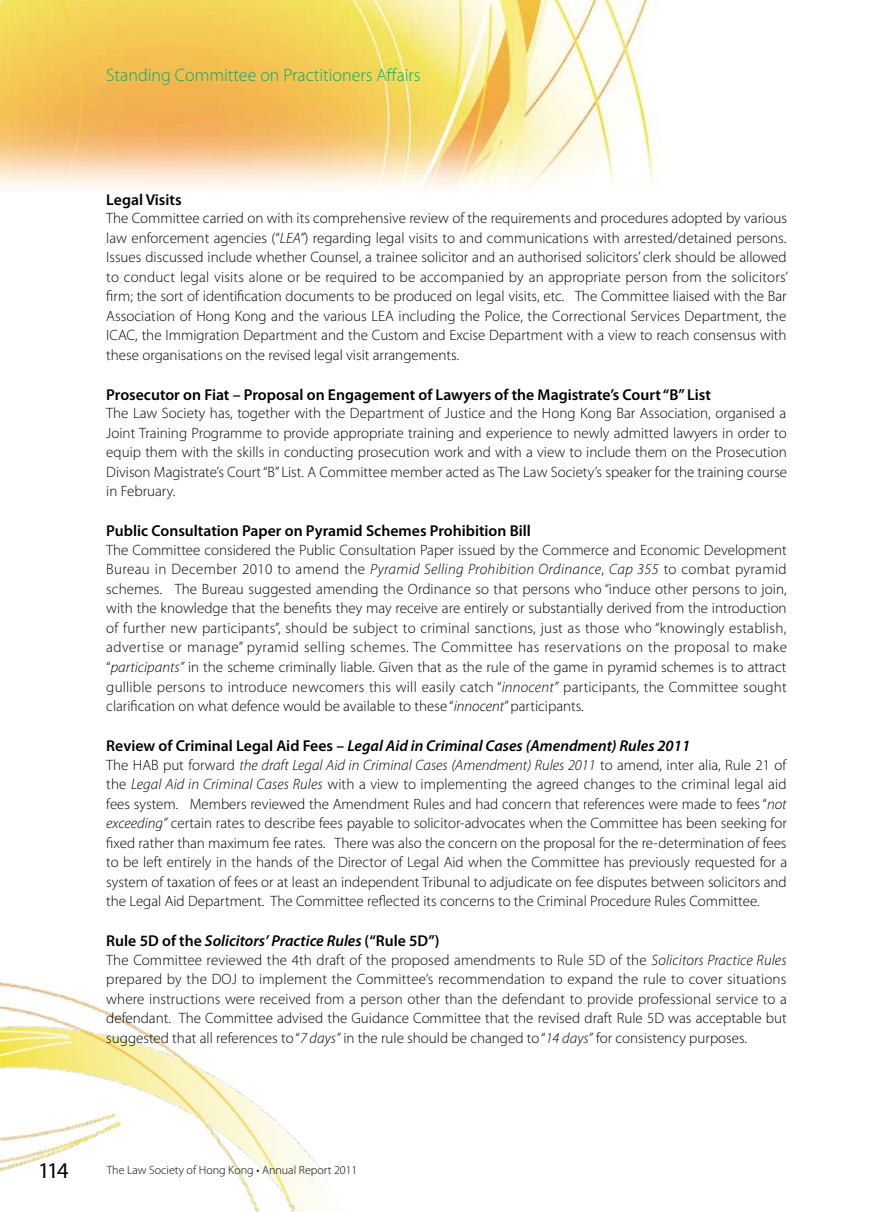
<style>
.page{position:relative;width:893px;height:1212px;background:#fff}
.page>*{position:absolute;margin:0;border:0;box-sizing:border-box;transform-origin:0 0}
.t1{font:22.5px "Myriad Pro";color:#000}
.t2{font:300 18px "Myriad Pro";color:#00ad75}
.t3{font:600 15.75px "Myriad Pro";color:#000}
.t4{font:italic 600 15.75px "Myriad Pro";color:#000}
.t5{font:300 15px/19.5px "Myriad Pro";color:#000;text-align:justify}
.t6{font:300 12px "Myriad Pro";color:#000}
.s1{font-style:italic}
.s2{font-style:normal}
</style>
<div class="page">
<img style="left:0;top:982px;width:327px;height:230px">
<img style="left:0;top:0;width:660px;height:188px">
<p class="t2" style="left:106px;top:64px;width:316px">Standing Committee on Practitioners Affairs</p>
<p class="t3" style="left:106px;top:189px;width:77px">Legal Visits</p>
<p class="t5" style="left:106px;top:209px;width:683px;text-align:left">The Committee carried on with its comprehensive review of the requirements and procedures adopted by various law enforcement agencies (“<span class="s1">LEA”</span>) regarding legal visits to and communications with arrested/detained persons.<br>Issues discussed include whether Counsel, a trainee solicitor and an authorised solicitors’ clerk should be allowed to conduct legal visits alone or be required to be accompanied by an appropriate person from the solicitors’ firm; the sort of identification documents to be produced on legal visits, etc. The Committee liaised with the Bar Association of Hong Kong and the various LEA including the Police, the Correctional Services Department, the ICAC, the Immigration Department and the Custom and Excise Department with a view to reach consensus with these organisations on the revised legal visit arrangements.</p>
<p class="t3" style="left:106px;top:384px;width:606px">Prosecutor on Fiat – Proposal on Engagement of Lawyers of the Magistrate’s Court “B” List</p>
<p class="t5" style="left:106px;top:404px;width:682px">The Law Society has, together with the Department of Justice and the Hong Kong Bar Association, organised a Joint Training Programme to provide appropriate training and experience to newly admitted lawyers in order to equip them with the skills in conducting prosecution work and with a view to include them on the Prosecution Divison Magistrate’s Court “B” List. A Committee member acted as The Law Society’s speaker for the training course in February.</p>
<p class="t3" style="left:106px;top:521px;width:426px">Public Consultation Paper on Pyramid Schemes Prohibition Bill</p>
<p class="t5" style="left:106px;top:540px;width:682px">The Committee considered the Public Consultation Paper issued by the Commerce and Economic Development Bureau in December 2010 to amend the <span class="s1">Pyramid Selling Prohibition Ordinance</span>, <span class="s1">Cap 355</span> to combat pyramid schemes. The Bureau suggested amending the Ordinance so that persons who “induce other persons to join, with the knowledge that the benefits they may receive are entirely or substantially derived from the introduction of further new participants”, should be subject to criminal sanctions, just as those who “knowingly establish, advertise or manage” pyramid selling schemes. The Committee has reservations on the proposal to make “<span class="s1">participants”</span> in the scheme criminally liable. Given that as the rule of the game in pyramid schemes is to attract gullible persons to introduce newcomers this will easily catch “<span class="s1">innocent”</span> participants, the Committee sought clarification on what defence would be available to these “<span class="s1">innocent</span>” participants.</p>
<p class="t4" style="left:106px;top:735px;width:585px"><span class="s2">Review of Criminal Legal Aid Fees –</span> Legal Aid in Criminal Cases (Amendment) Rules 2011</p>
<p class="t5" style="left:106px;top:755px;width:682px">The HAB put forward <span class="s1">the draft Legal Aid in Criminal Cases (Amendment) Rules 2011</span> to amend, inter alia, Rule 21 of the <span class="s1">Legal Aid in Criminal Cases Rules</span> with a view to implementing the agreed changes to the criminal legal aid fees system. Members reviewed the Amendment Rules and had concern that references were made to fees “<span class="s1">not exceeding”</span> certain rates to describe fees payable to solicitor-advocates when the Committee has been seeking for fixed rather than maximum fee rates. There was also the concern on the proposal for the re-determination of fees to be left entirely in the hands of the Director of Legal Aid when the Committee has previously requested for a system of taxation of fees or at least an independent Tribunal to adjudicate on fee disputes between solicitors and the Legal Aid Department. The Committee reflected its concerns to the Criminal Procedure Rules Committee.</p>
<p class="t4" style="left:106px;top:930px;width:335px"><span class="s2">Rule 5D of the</span> Solicitors’ Practice Rules <span class="s2">(“Rule 5D”)</span></p>
<p class="t5" style="left:106px;top:950px;width:682px">The Committee reviewed the 4th draft of the proposed amendments to Rule 5D of the <span class="s1">Solicitors Practice Rules </span>prepared by the DOJ to implement the Committee’s recommendation to expand the rule to cover situations where instructions were received from a person other than the defendant to provide professional service to a defendant. The Committee advised the Guidance Committee that the revised draft Rule 5D was acceptable but suggested that all references to “<span class="s1">7 days”</span> in the rule should be changed to “<span class="s1">14 days”</span> for consistency purposes.</p>
<h1 class="t1" style="left:38px;top:1156px;width:32px">114</h1>
<p class="t6" style="left:107px;top:1163px;width:252px">The Law Society of Hong Kong • Annual Report 2011</p>
</div>
